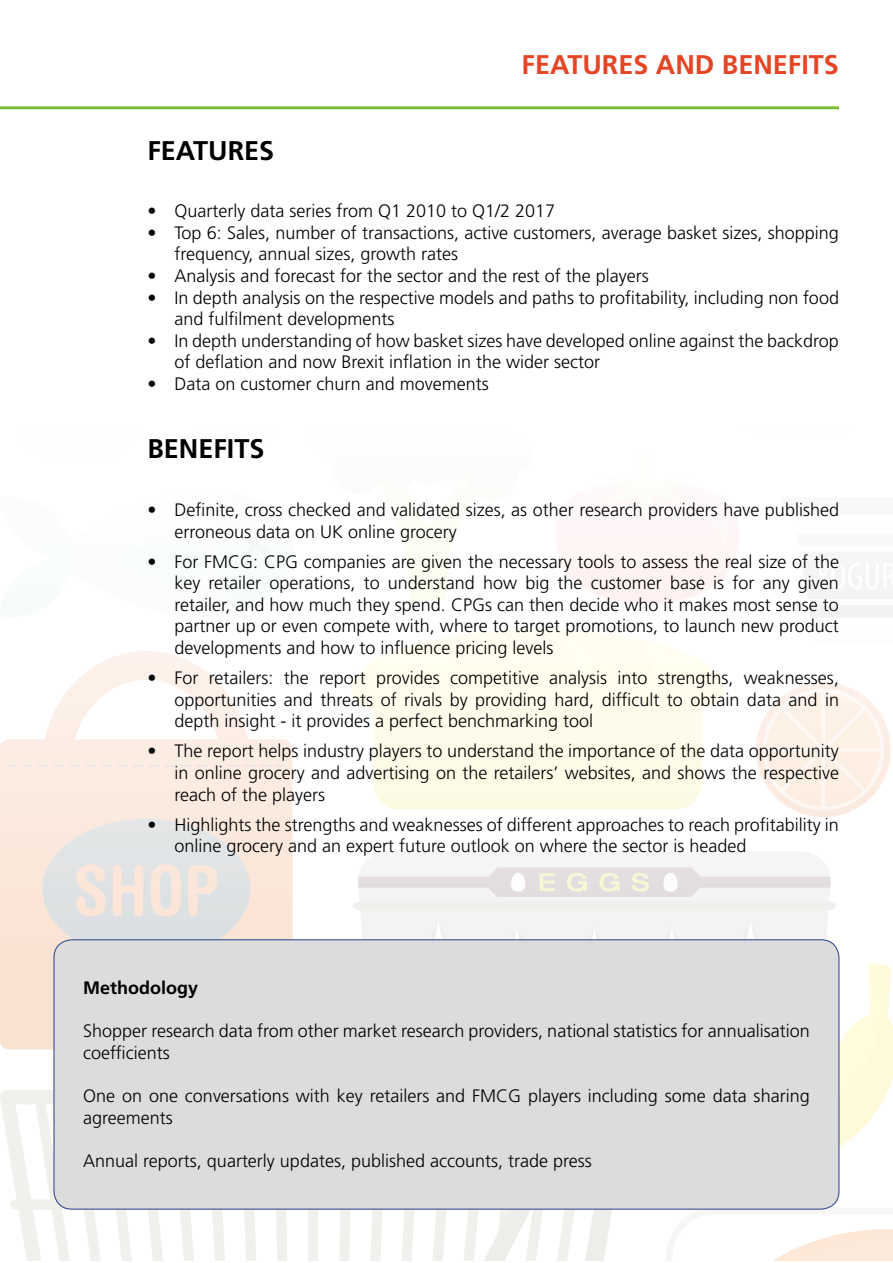
<style>
.page{position:relative;width:893px;height:1263px;background:#fff}
.page>*{position:absolute;margin:0;border:0;box-sizing:border-box;transform-origin:0 0}
.t1{font:700 27px "Frutiger LT Std";color:#e54524}
.t2{font:700 27px "Frutiger LT Std";color:#000}
.t3{font:300 18px/21.6px "Frutiger LT Std";color:#000}
.t4{font:700 18px "Frutiger LT Std";color:#000}
</style>
<div class="page">
<svg style="left:839px;top:964px;width:52px;height:28px"></svg>
<svg style="left:402px;top:539px;width:49px;height:63px"></svg>
<div style="left:373px;top:709px;width:329px;height:101px;background:#fdfbe7"></div>
<svg style="left:351px;top:629px;width:373px;height:80px"></svg>
<svg style="left:557px;top:549px;width:180px;height:54px"></svg>
<div style="left:0;top:739px;width:293px;height:310px;background:linear-gradient(to right,#fce9de,#fbebe1);border-radius:9px"></div>
<svg style="left:43px;top:651px;width:207px;height:89px"></svg>
<svg style="left:228px;top:765px;width:57px;height:1px"></svg>
<svg style="left:117px;top:765px;width:73px;height:1px"></svg>
<svg style="left:6px;top:765px;width:73px;height:1px"></svg>
<svg style="left:42px;top:819px;width:208px;height:140px;background:#e7e2e0"></svg>
<svg style="left:0;top:1090px;width:336px;height:171px"></svg>
<svg style="left:274px;top:1209px;width:17px;height:52px"></svg>
<svg style="left:35px;top:1094px;width:228px;height:167px"></svg>
<svg style="left:308px;top:1209px;width:10px;height:52px"></svg>
<div style="left:10px;top:1199px;width:603px;height:10px;background:#f0f0ed;border-radius:5px"></div>
<div style="left:756px;top:682px;width:135px;height:135px;background:#fcede4;border-radius:50%"></div>
<svg style="left:763px;top:689px;width:120px;height:121px"></svg>
<div style="left:360px;top:852px;width:471px;height:91px;background:#f3f3f2"></div>
<svg style="left:353px;top:867px;width:483px;height:44px"></svg>
<div style="left:782px;top:497px;width:111px;height:17px;background:#f9f8f9"></div>
<svg style="left:802px;top:560px;width:91px;height:57px"></svg>
<svg style="left:336px;top:992px;width:557px;height:269px"></svg>
<hr style="left:0;top:106px;width:839px;height:3px;background:#7dbe38">
<div style="left:54px;top:940px;width:785px;height:269px;background:#dcdcdc;border-radius:18px"></div>
<h1 class="t2" style="left:147px;top:134px;width:128px">FEATURES</h1>
<h1 class="t1" style="left:522px;top:49px;width:319px">FEATURES AND BENEFITS</h1>
<p class="t3" style="left:147px;top:200px;width:409px">• Quarterly data series from Q1 2010 to Q1/2 2017</p>
<p class="t3" style="left:174px;top:222px;width:666px;text-indent:-27px">• Top 6: Sales, number of transactions, active customers, average basket sizes, shopping frequency, annual sizes, growth rates</p>
<p class="t3" style="left:147px;top:265px;width:503px">• Analysis and forecast for the sector and the rest of the players</p>
<p class="t3" style="left:174px;top:287px;width:666px;text-indent:-27px">• In depth analysis on the respective models and paths to profitability, including non food and fulfilment developments</p>
<p class="t3" style="left:174px;top:330px;width:666px;text-indent:-27px">• In depth understanding of how basket sizes have developed online against the backdrop of deflation and now Brexit inflation in the wider sector</p>
<p class="t3" style="left:147px;top:373px;width:343px">• Data on customer churn and movements</p>
<h1 class="t2" style="left:147px;top:433px;width:119px">BENEFITS</h1>
<p class="t3" style="left:174px;top:499px;width:666px;text-indent:-27px">• Definite, cross checked and validated sizes, as other research providers have published erroneous data on UK online grocery</p>
<p class="t3" style="left:174px;top:551px;width:666px;text-align:justify;text-indent:-27px">• For FMCG: CPG companies are given the necessary tools to assess the real size of the key retailer operations, to understand how big the customer base is for any given retailer, and how much they spend. CPGs can then decide who it makes most sense to partner up or even compete with, where to target promotions, to launch new product developments and how to influence pricing levels</p>
<p class="t3" style="left:174px;top:667px;width:666px;text-align:justify;text-indent:-27px">• For retailers: the report provides competitive analysis into strengths, weaknesses, opportunities and threats of rivals by providing hard, difficult to obtain data and in depth insight - it provides a perfect benchmarking tool</p>
<p class="t3" style="left:174px;top:741px;width:666px;text-align:justify;text-indent:-27px">• The report helps industry players to understand the importance of the data opportunity in online grocery and advertising on the retailers’ websites, and shows the respective reach of the players</p>
<p class="t3" style="left:174px;top:814px;width:666px;text-indent:-27px">• Highlights the strengths and weaknesses of different approaches to reach profitability in online grocery and an expert future outlook on where the sector is headed</p>
<p class="t4" style="left:83px;top:977px;width:117px">Methodology</p>
<p class="t3" style="left:83px;top:1021px;width:728px">Shopper research data from other market research providers, national statistics for annualisation coefficients</p>
<p class="t3" style="left:83px;top:1085px;width:728px">One on one conversations with key retailers and FMCG players including some data sharing agreements</p>
<p class="t3" style="left:83px;top:1150px;width:510px">Annual reports, quarterly updates, published accounts, trade press</p>
</div>
